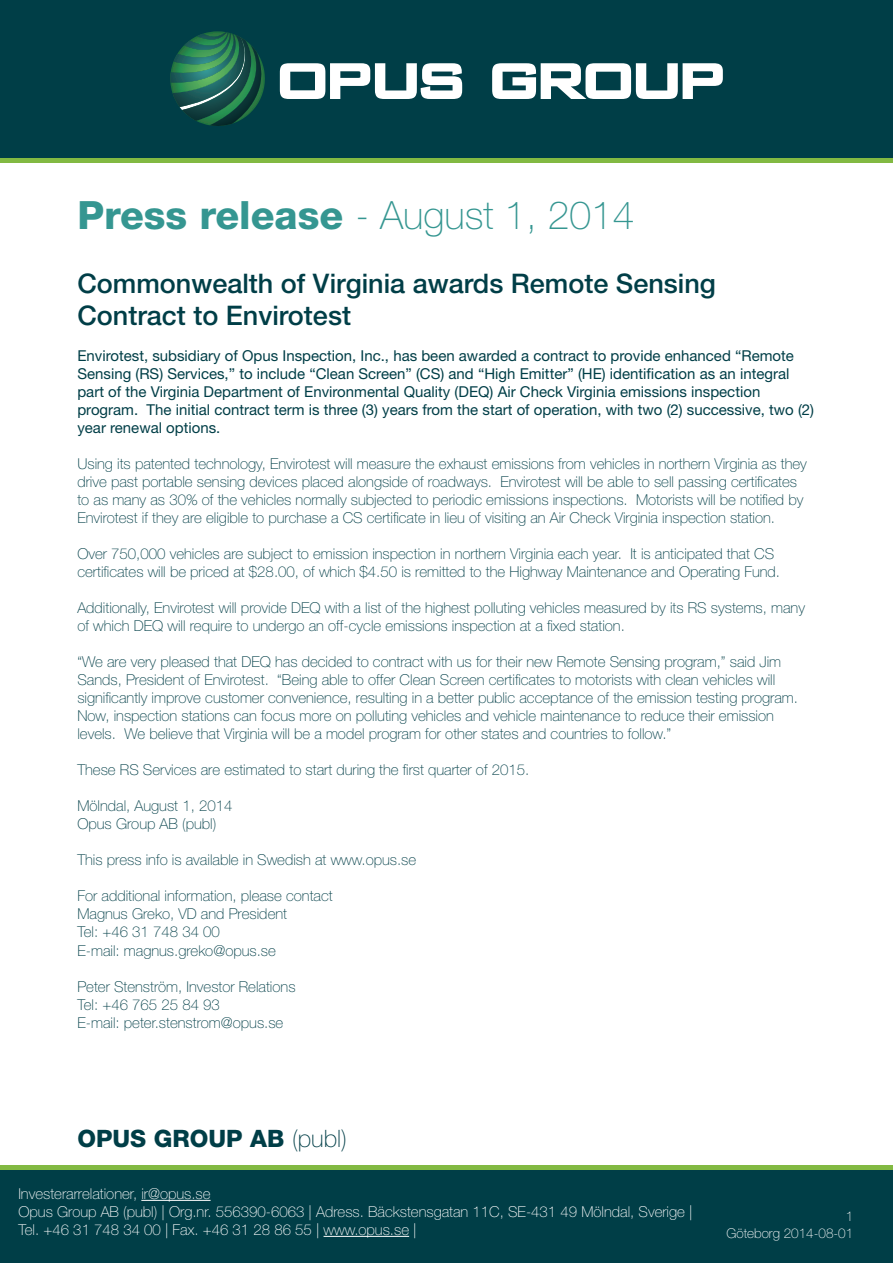
<style>
.page{position:relative;width:893px;height:1263px;background:#fff}
.page>*{position:absolute;margin:0;border:0;box-sizing:border-box;transform-origin:0 0}
.t1{font:100 39px "Helvetica Neue LT Std";color:#359691}
.t2{font:500 27px "Helvetica Neue LT Std";color:#003e47}
.t3{font:800 24px "Helvetica Neue LT Std";color:#003e47}
.t4{font:100 15px/18px "Helvetica Neue LT Std";color:#003e47}
.t5{font:15px/18px "Helvetica Neue LT Std";color:#003e47}
.t6{font:100 15px/18px "Helvetica Neue LT Std";color:#fff}
.t7{font:100 13.5px/16.2px "Helvetica Neue LT Std";color:#fff;text-align:right}
.s1{font-weight:800}
.s2{font-weight:100}
</style>
<div class="page">
<div style="left:0;top:1165px;width:893px;height:98px;background:#003e47"></div>
<div style="left:0;top:0;width:893px;height:158px;background:#003e47"></div>
<hr style="left:141px;top:1200px;width:70px;height:1px;background:#fff">
<hr style="left:324px;top:1236px;width:85px;height:1px;background:#fff">
<hr style="left:0;top:1165px;width:893px;height:4px;background:#82b942">
<hr style="left:0;top:158px;width:893px;height:4px;background:#82b942">
<svg style="left:492px;top:63px;width:231px;height:36px"></svg>
<svg style="left:280px;top:63px;width:182px;height:36px"></svg>
<svg style="left:170px;top:31px;width:95px;height:95px"></svg>
<p class="t1" style="left:77px;top:193px;width:559px"><span class="s1">Press release</span> - August 1, 2014</p>
<p class="t2" style="left:77px;top:267px;width:640px">Commonwealth of Virginia awards Remote Sensing</p>
<p class="t2" style="left:77px;top:300px;width:275px">Contract to Envirotest</p>
<p class="t5" style="left:77px;top:347px;width:718px">Envirotest, subsidiary of Opus Inspection, Inc., has been awarded a contract to provide enhanced “Remote<br>Sensing (RS) Services,” to include “Clean Screen” (CS) and “High Emitter” (HE) identification as an integral part of the Virginia Department of Environmental Quality (DEQ) Air Check Virginia emissions inspection</p>
<p class="t5" style="left:77px;top:401px;width:738px">program. The initial contract term is three (3) years from the start of operation, with two (2) successive, two (2) year renewal options.</p>
<p class="t4" style="left:77px;top:455px;width:731px">Using its patented technology, Envirotest will measure the exhaust emissions from vehicles in northern Virginia as they drive past portable sensing devices placed alongside of roadways. Envirotest will be able to sell passing certificates to as many as 30% of the vehicles normally subjected to periodic emissions inspections. Motorists will be notified by Envirotest if they are eligible to purchase a CS certificate in lieu of visiting an Air Check Virginia inspection station.</p>
<p class="t4" style="left:77px;top:545px;width:698px">Over 750,000 vehicles are subject to emission inspection in northern Virginia each year. It is anticipated that CS</p>
<p class="t4" style="left:77px;top:563px;width:704px">certificates will be priced at $28.00, of which $4.50 is remitted to the Highway Maintenance and Operating Fund.</p>
<p class="t4" style="left:77px;top:599px;width:729px">Additionally, Envirotest will provide DEQ with a list of the highest polluting vehicles measured by its RS systems, many of which DEQ will require to undergo an off-cycle emissions inspection at a fixed station.</p>
<p class="t4" style="left:77px;top:653px;width:705px">“We are very pleased that DEQ has decided to contract with us for their new Remote Sensing program,” said Jim<br>Sands, President of Envirotest. “Being able to offer Clean Screen certificates to motorists with clean vehicles will</p>
<p class="t4" style="left:77px;top:689px;width:722px">significantly improve customer convenience, resulting in a better public acceptance of the emission testing program.<br>Now, inspection stations can focus more on polluting vehicles and vehicle maintenance to reduce their emission levels. We believe that Virginia will be a model program for other states and countries to follow.”</p>
<p class="t4" style="left:77px;top:761px;width:453px">These RS Services are estimated to start during the first quarter of 2015.</p>
<p class="t4" style="left:77px;top:797px;width:157px">Mölndal, August 1, 2014</p>
<p class="t4" style="left:77px;top:815px;width:140px">Opus Group AB (publ)</p>
<p class="t4" style="left:77px;top:851px;width:340px">This press info is available in Swedish at www.opus.se</p>
<p class="t4" style="left:77px;top:887px;width:257px">For additional information, please contact</p>
<p class="t4" style="left:77px;top:905px;width:211px">Magnus Greko, VD and President</p>
<p class="t4" style="left:77px;top:923px;width:144px">Tel: +46 31 748 34 00</p>
<p class="t4" style="left:77px;top:941px;width:200px">E-mail: magnus.greko@opus.se</p>
<p class="t4" style="left:77px;top:977px;width:220px">Peter Stenström, Investor Relations</p>
<p class="t4" style="left:77px;top:995px;width:144px">Tel: +46 765 25 84 93</p>
<p class="t4" style="left:77px;top:1013px;width:208px">E-mail: peter.stenstrom@opus.se</p>
<p class="t3" style="left:77px;top:1124px;width:271px">OPUS GROUP AB <span class="s2">(publ)</span></p>
<p class="t6" style="left:18px;top:1184px;width:675px">Investerarrelationer, ir@opus.se<br>Opus Group AB (publ) | Org.nr. 556390-6063 | Adress. Bäckstensgatan 11C, SE-431 49 Mölndal, Sverige |<br>Tel. +46 31 748 34 00 | Fax. +46 31 28 86 55 | www.opus.se |</p>
<p class="t7" style="left:726px;top:1208px;width:128px">1<br>Göteborg 2014-08-01</p>
</div>
